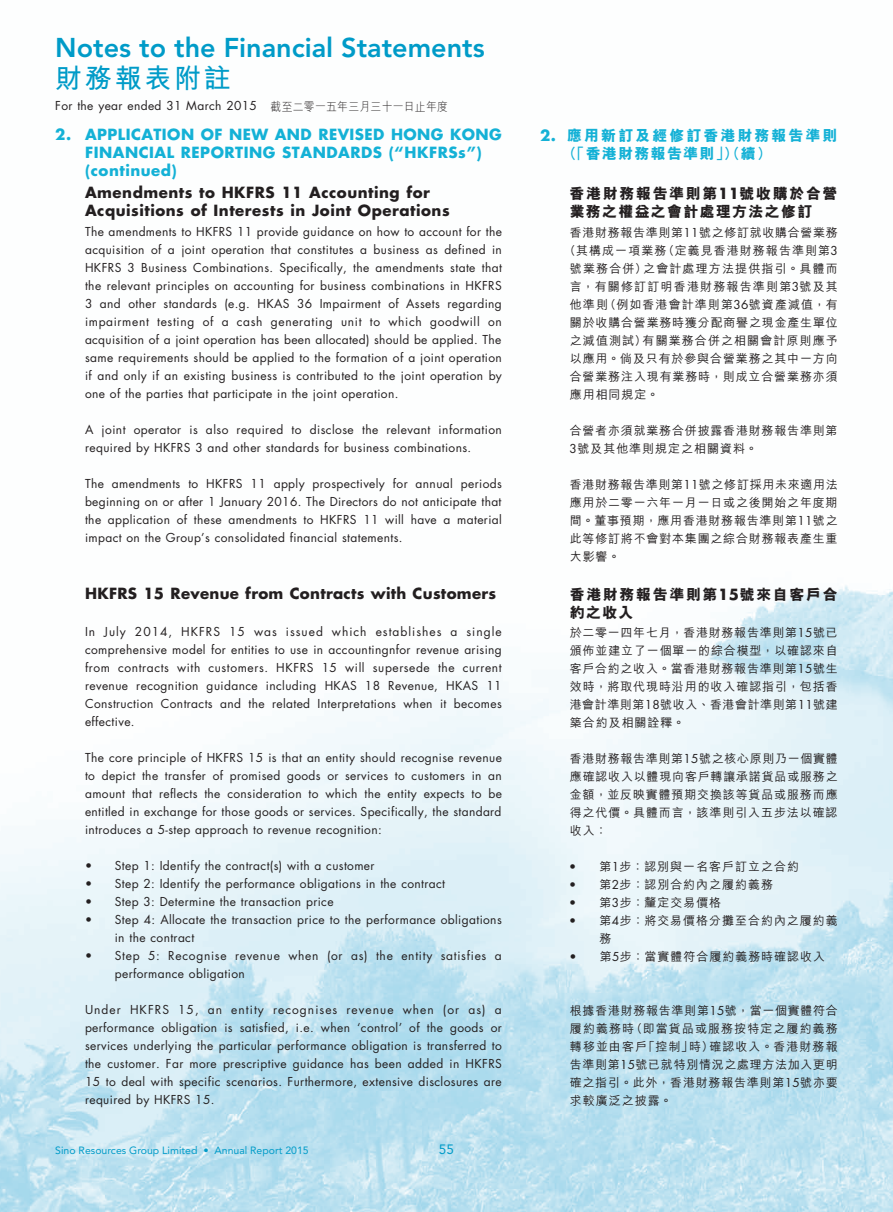
<style>
.page{position:relative;width:893px;height:1212px;background:#fff}
.page>*{position:absolute;margin:0;border:0;box-sizing:border-box;transform-origin:0 0}
.t1{font:800 27px "Avenir LT Std";color:#009bc8}
.t2{font:700 27px "M Hei HK";letter-spacing:.1em;color:#009bc8}
.t3{font:700 15px/18px "Futura Std";letter-spacing:.035em;color:#231f20}
.t4{font:700 15px/18px "Futura Std";letter-spacing:.035em;color:#14b1d6}
.t5{font:800 15px/18px "M Hei HK";letter-spacing:.135em;color:#14b1d6}
.t6{font:800 15px/18px "M Hei HK";letter-spacing:.085em;color:#231f20}
.t7{font:800 15px/18px "M Hei HK";letter-spacing:.105em;color:#231f20}
.t8{font:13.5px "Avenir LT Std";color:#009bc8}
.t9{font:12px/18px "Futura Std";letter-spacing:.03em;color:#231f20;text-align:justify}
.t10{font:500 12px/18px "M Hei HK";letter-spacing:.07em;color:#231f20;text-align:justify}
.t11{font:12px/18px "Futura Std";letter-spacing:.06em;color:#231f20}
.t12{font:500 12px "M Hei HK";letter-spacing:.09em;color:#231f20}
.t13{font:500 12px "M Hei HK";letter-spacing:.095em;color:#231f20}
.t14{font:500 12px "M Hei HK";letter-spacing:.1em;color:#231f20}
.t15{font:10.5px "Avenir LT Std";color:#009bc8}
.s1{font-family:"M Hei HK";font-weight:300}
.s2{font-family:"Futura Std";font-weight:700}
.s3{font-family:"Futura Std";font-weight:400}
</style>
<div class="page">
<img style="left:0;top:585px;width:893px;height:627px">
<h1 class="t1" style="left:55px;top:32px;width:431px">Notes to the Financial Statements</h1>
<h1 class="t2" style="left:55px;top:59px;width:177px">財務報表附註</h1>
<p class="t9" style="left:55px;top:97px;width:394px">For the year ended 31 March 2015 <span class="s1">截至二零一五年三月三十一日止年度</span></p>
<p class="t4" style="left:85px;top:125px;width:418px;text-indent:-30px">2. APPLICATION OF NEW AND REVISED HONG KONG<br>FINANCIAL REPORTING STANDARDS (“HKFRSs”) (continued)</p>
<p class="t3" style="left:85px;top:183px;width:366px">Amendments to HKFRS 11 Accounting for<br>Acquisitions of Interests in Joint Operations</p>
<p class="t9" style="left:85px;top:223px;width:418px">The amendments to HKFRS 11 provide guidance on how to account for the acquisition of a joint operation that constitutes a business as defined in HKFRS 3 Business Combinations. Specifically, the amendments state that the relevant principles on accounting for business combinations in HKFRS 3 and other standards (e.g. HKAS 36 Impairment of Assets regarding impairment testing of a cash generating unit to which goodwill on acquisition of a joint operation has been allocated) should be applied. The same requirements should be applied to the formation of a joint operation if and only if an existing business is contributed to the joint operation by one of the parties that participate in the joint operation.</p>
<p class="t9" style="left:85px;top:421px;width:418px">A joint operator is also required to disclose the relevant information required by HKFRS 3 and other standards for business combinations.</p>
<p class="t9" style="left:85px;top:475px;width:418px">The amendments to HKFRS 11 apply prospectively for annual periods beginning on or after 1 January 2016. The Directors do not anticipate that the application of these amendments to HKFRS 11 will have a material impact on the Group’s consolidated financial statements.</p>
<p class="t3" style="left:85px;top:584px;width:413px">HKFRS 15 Revenue from Contracts with Customers</p>
<p class="t9" style="left:85px;top:623px;width:418px">In July 2014, HKFRS 15 was issued which establishes a single comprehensive model for entities to use in accountingnfor revenue arising from contracts with customers. HKFRS 15 will supersede the current revenue recognition guidance including HKAS 18 Revenue, HKAS 11<br>Construction Contracts and the related Interpretations when it becomes effective.</p>
<p class="t9" style="left:85px;top:749px;width:418px">The core principle of HKFRS 15 is that an entity should recognise revenue to depict the transfer of promised goods or services to customers in an amount that reflects the consideration to which the entity expects to be entitled in exchange for those goods or services. Specifically, the standard introduces a 5-step approach to revenue recognition:</p>
<p class="t9" style="left:85px;top:857px;width:291px">• Step 1: Identify the contract(s) with a customer</p>
<p class="t9" style="left:85px;top:875px;width:362px">• Step 2: Identify the performance obligations in the contract</p>
<p class="t9" style="left:85px;top:893px;width:250px">• Step 3: Determine the transaction price</p>
<p class="t9" style="left:115px;top:911px;width:388px;text-indent:-30px">• Step 4: Allocate the transaction price to the performance obligations in the contract</p>
<p class="t11" style="left:115px;top:947px;width:388px;text-indent:-30px">• Step 5: Recognise revenue when (or as) the entity satisfies a performance obligation</p>
<p class="t9" style="left:85px;top:1001px;width:418px">Under HKFRS 15, an entity recognises revenue when (or as) a performance obligation is satisfied, i.e. when ‘control’ of the goods or services underlying the particular performance obligation is transferred to the customer. Far more prescriptive guidance has been added in HKFRS 15 to deal with specific scenarios. Furthermore, extensive disclosures are required by HKFRS 15.</p>
<p class="t15" style="left:55px;top:1144px;width:255px">Sino Resources Group Limited • Annual Report 2015</p>
<p class="t8" style="left:439px;top:1141px;width:17px">55</p>
<p class="t5" style="left:562px;top:127px;width:277px;text-indent:-22px"><span class="s2">2.</span> 應用新訂及經修訂香港財務報告準則（「香港財務報告準則」）（續）</p>
<p class="t6" style="left:570px;top:185px;width:269px">香港財務報告準則第<span class="s2">11</span>號收購於合營業務之權益之會計處理方法之修訂</p>
<p class="t10" style="left:570px;top:222px;width:269px">香港財務報告準則第<span class="s3">11</span>號之修訂就收購合營業務</p>
<p class="t10" style="left:564px;top:240px;width:276px">（其構成一項業務（定義見香港財務報告準則第<span class="s3">3</span></p>
<p class="t13" style="left:570px;top:260px;width:269px">號業務合併）之會計處理方法提供指引。具體而</p>
<p class="t14" style="left:570px;top:278px;width:269px">言，有關修訂訂明香港財務報告準則第<span class="s3">3</span>號及其</p>
<p class="t12" style="left:570px;top:296px;width:269px">他準則（例如香港會計準則第<span class="s3">36</span>號資產減值，有</p>
<p class="t10" style="left:570px;top:312px;width:269px">關於收購合營業務時獲分配商譽之現金產生單位</p>
<p class="t12" style="left:570px;top:332px;width:269px">之減值測試）有關業務合併之相關會計原則應予</p>
<p class="t10" style="left:570px;top:348px;width:269px">以應用。倘及只有於參與合營業務之其中一方向</p>
<p class="t10" style="left:570px;top:366px;width:269px">合營業務注入現有業務時，則成立合營業務亦須</p>
<p class="t10" style="left:570px;top:384px;width:91px">應用相同規定。</p>
<p class="t10" style="left:570px;top:420px;width:269px">合營者亦須就業務合併披露香港財務報告準則第<br><span class="s3">3</span>號及其他準則規定之相關資料。</p>
<p class="t10" style="left:570px;top:474px;width:270px">香港財務報告準則第<span class="s3">11</span>號之修訂採用未來適用法應用於二零一六年一月一日或之後開始之年度期間。董事預期，應用香港財務報告準則第<span class="s3">11</span>號之此等修訂將不會對本集團之綜合財務報表產生重大影響。</p>
<p class="t7" style="left:570px;top:585px;width:269px">香港財務報告準則第<span class="s2">15</span>號來自客戶合約之收入</p>
<p class="t10" style="left:570px;top:623px;width:269px">於二零一四年七月，香港財務報告準則第<span class="s3">15</span>號已頒佈並建立了一個單一的綜合模型，以確認來自客戶合約之收入。當香港財務報告準則第<span class="s3">15</span>號生效時，將取代現時沿用的收入確認指引，包括香港會計準則第<span class="s3">18</span>號收入、香港會計準則第<span class="s3">11</span>號建築合約及相關詮釋。</p>
<p class="t10" style="left:570px;top:749px;width:270px">香港財務報告準則第<span class="s3">15</span>號之核心原則乃一個實體應確認收入以體現向客戶轉讓承諾貨品或服務之金額，並反映實體預期交換該等貨品或服務而應得之代價。具體而言，該準則引入五步法以確認收入：</p>
<p class="t10" style="left:569px;top:857px;width:231px"><span class="s3">•</span> 第<span class="s3">1</span>步：認別與一名客戶訂立之合約</p>
<p class="t10" style="left:569px;top:875px;width:205px"><span class="s3">•</span> 第<span class="s3">2</span>步：認別合約內之履約義務</p>
<p class="t10" style="left:569px;top:893px;width:154px"><span class="s3">•</span> 第<span class="s3">3</span>步：釐定交易價格</p>
<p class="t10" style="left:600px;top:911px;width:240px;text-indent:-30px"><span class="s3">•</span> 第<span class="s3">4</span>步：將交易價格分攤至合約內之履約義務</p>
<p class="t10" style="left:569px;top:947px;width:257px"><span class="s3">•</span> 第<span class="s3">5</span>步：當實體符合履約義務時確認收入</p>
<p class="t10" style="left:570px;top:1001px;width:270px">根據香港財務報告準則第<span class="s3">15</span>號，當一個實體符合履約義務時（即當貨品或服務按特定之履約義務轉移並由客戶「控制」時）確認收入。香港財務報告準則第<span class="s3">15</span>號已就特別情況之處理方法加入更明確之指引。此外，香港財務報告準則第<span class="s3">15</span>號亦要求較廣泛之披露。</p>
</div>
